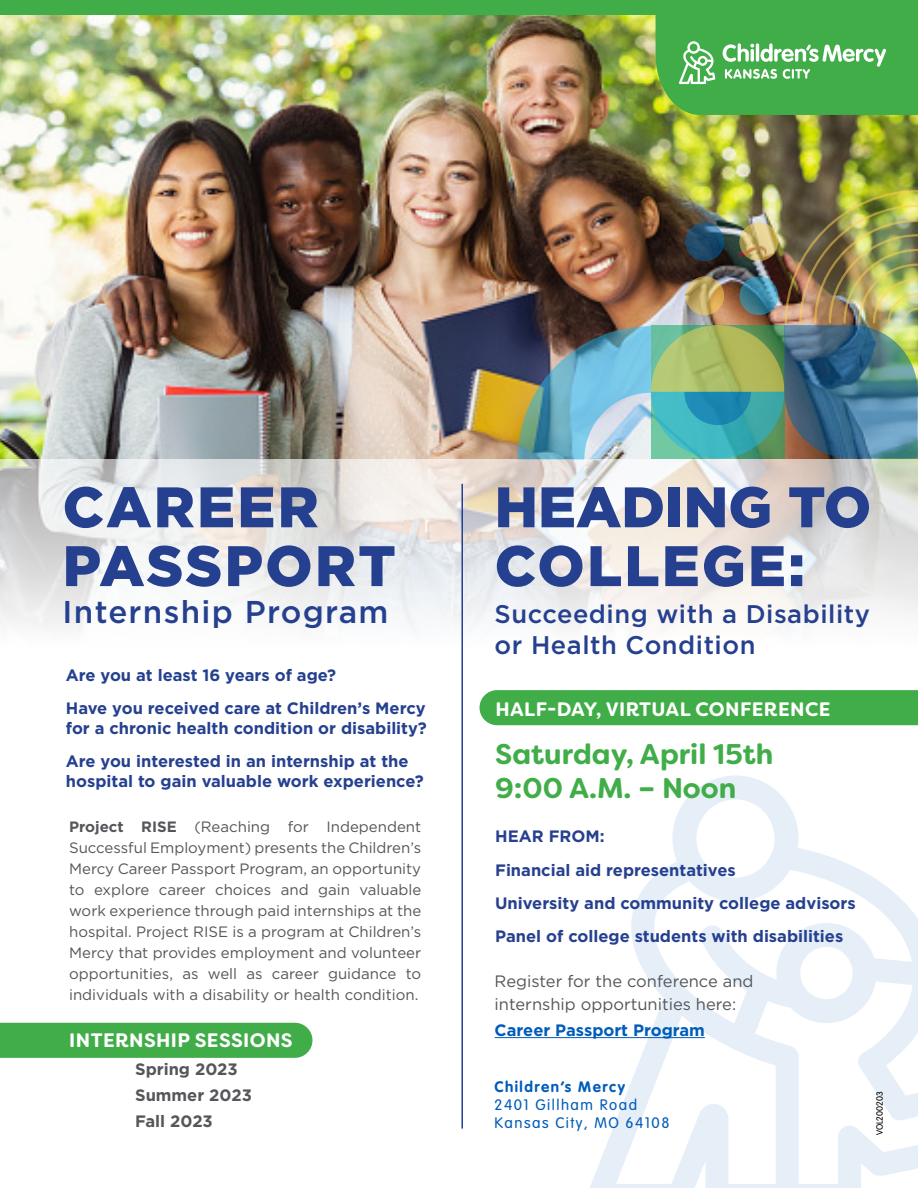
<style>
.page{position:relative;width:918px;height:1188px;background:#fff}
.page>*{position:absolute;margin:0;border:0;box-sizing:border-box;transform-origin:0 0}
.t1{font:900 57px/58.8px "Gotham";color:#25408f}
.t2{font:900 57px/58.8px "Gotham";letter-spacing:.035em;color:#25408f}
.t3{font:500 31.5px "Gotham";letter-spacing:.04em;color:#25408f}
.t4{font:700 28.5px/34.2px "Filson Soft";color:#41ad49}
.t5{font:500 25.5px/31.2px "Gotham";letter-spacing:.02em;color:#25408f}
.t6{font:700 19.5px "Filson Soft";letter-spacing:.02em;color:#fff}
.t7{font:700 16.5px/33.3px "Gotham";color:#25408f}
.t8{font:16.5px/22.8px "Gotham";color:#54565a}
.t9{font:700 16.5px/25.8px "Gotham";color:#54565a}
.t10{font:700 16.5px "Gotham";color:#005cb9}
.t11{font:15px/21px "Gotham";color:#54565a;text-align:justify}
.t12{font:15px/18px "VAG Rounded Next";letter-spacing:.1em;color:#005cb9}
.t13{font:700 15px "VAG Rounded Next";letter-spacing:.1em;color:#005cb9}
.t14{font:9px "VAG Rounded Next";color:#000}
.s1{font-weight:700}
</style>
<div class="page">
<svg style="left:588px;top:775px;width:330px;height:413px"></svg>
<img style="left:0;top:14px;width:918px;height:445px">
<svg style="left:0;top:459px;width:918px;height:169px"></svg>
<div style="left:0;top:0;width:918px;height:14px;background:#41ad49"></div>
<div style="left:0;top:1023px;width:312px;height:35px;background:#41ad49"></div>
<div style="left:480px;top:690px;width:438px;height:35px;background:#41ad49"></div>
<hr style="left:495px;top:1037px;width:210px;height:1px;background:#005cb9">
<hr style="left:461px;top:484px;width:2px;height:645px;background:#25408f">
<img style="left:518px;top:190px;width:400px;height:269px">
<svg style="left:656px;top:14px;width:262px;height:101px;background:#53b457"></svg>
<h1 class="t2" style="left:63px;top:477px;width:335px">CAREER<br>PASSPORT</h1>
<h2 class="t3" style="left:63px;top:592px;width:327px">Internship Program</h2>
<p class="t7" style="left:66px;top:658px;width:361px">Are you at least 16 years of age?<br>Have you received care at Children’s Mercy</p>
<p class="t7" style="left:66px;top:711px;width:362px">for a chronic health condition or disability?<br>Are you interested in an internship at the</p>
<p class="t7" style="left:66px;top:764px;width:360px">hospital to gain valuable work experience?</p>
<p class="t11" style="left:69px;top:816px;width:354px"><span class="s1">Project RISE</span> (Reaching for Independent Successful Employment) presents the Children’s Mercy Career Passport Program, an opportunity to explore career choices and gain valuable work experience through paid internships at the hospital. Project RISE is a program at Children’s Mercy that provides employment and volunteer opportunities, as well as career guidance to individuals with a disability or health condition.</p>
<h3 class="t6" style="left:69px;top:1027px;width:225px">INTERNSHIP SESSIONS</h3>
<p class="t9" style="left:135px;top:1057px;width:118px">Spring 2023<br>Summer 2023<br>Fall 2023</p>
<h1 class="t1" style="left:495px;top:477px;width:378px">HEADING TO<br>COLLEGE:</h1>
<h3 class="t5" style="left:495px;top:598px;width:377px">Succeeding with a Disability or Health Condition</h3>
<h3 class="t6" style="left:495px;top:697px;width:337px">HALF-DAY, VIRTUAL CONFERENCE</h3>
<h3 class="t4" style="left:495px;top:737px;width:280px">Saturday, April 15th<br>9:00 A.M. – Noon</h3>
<p class="t7" style="left:495px;top:820px;width:362px">HEAR FROM:<br>Financial aid representatives<br>University and community college advisors<br>Panel of college students with disabilities</p>
<p class="t8" style="left:495px;top:970px;width:260px">Register for the conference and internship opportunities here:</p>
<p class="t10" style="left:495px;top:1019px;width:212px">Career Passport Program</p>
<p class="t13" style="left:495px;top:1077px;width:132px">Children’s Mercy</p>
<p class="t12" style="left:495px;top:1096px;width:176px">2401 Gillham Road<br>Kansas City, MO 64108</p>
<p class="t14" style="left:874px;top:1135px;width:45px;rotate:-90deg">VOL200203</p>
</div>
